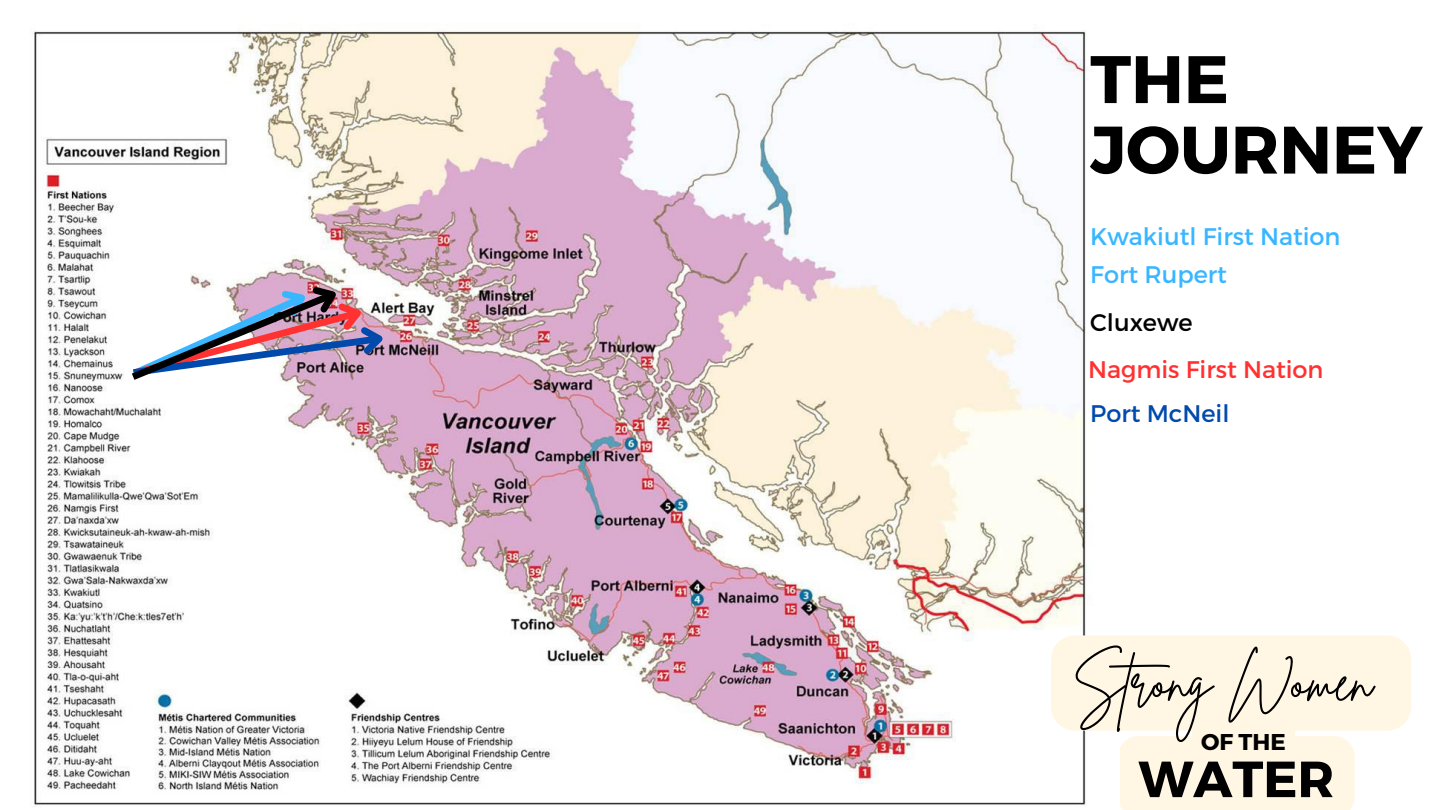
<style>
.page{position:relative;width:1440px;height:810px;background:#fff}
.page>*{position:absolute;margin:0;border:0;box-sizing:border-box;transform-origin:0 0}
.t1{font:700 67px/70.5px "Montserrat";color:#000}
.t2{font:54.4px "Brittany Signature";color:#000}
.t3{font:700 50.7px "Montserrat";color:#000}
.t4{font:24px "Montserrat";color:#38b6ff}
.t5{font:24px "Montserrat";color:#ff3131}
.t6{font:24px "Montserrat";color:#004aad}
.t7{font:24px "Montserrat";color:#000}
.t8{font:700 22.8px "Montserrat";color:#000}
</style>
<div class="page">
<img style="left:32px;top:24px;width:1057px;height:783px">
<div style="left:1051px;top:635px;width:360px;height:96px;background:#fff6e3;border-radius:24px"></div>
<div style="left:1118px;top:730px;width:237px;height:80px;background:#fff6e3"></div>
<img style="left:124px;top:272px;width:269px;height:114px">
<p class="t1" style="left:1090px;top:41px;width:334px">THE<br>JOURNEY</p>
<p class="t4" style="left:1090px;top:221px;width:252px">Kwakiutl First Nation</p>
<p class="t4" style="left:1090px;top:259px;width:138px">Fort Rupert</p>
<p class="t7" style="left:1090px;top:307px;width:104px">Cluxewe</p>
<p class="t5" style="left:1088px;top:354px;width:237px">Nagmis First Nation</p>
<p class="t6" style="left:1090px;top:398px;width:141px">Port McNeil</p>
<p class="t2" style="left:1073px;top:646px;width:301px">Strong Women</p>
<p class="t8" style="left:1201px;top:727px;width:86px">OF THE</p>
<p class="t3" style="left:1138px;top:746px;width:197px">WATER</p>
</div>
